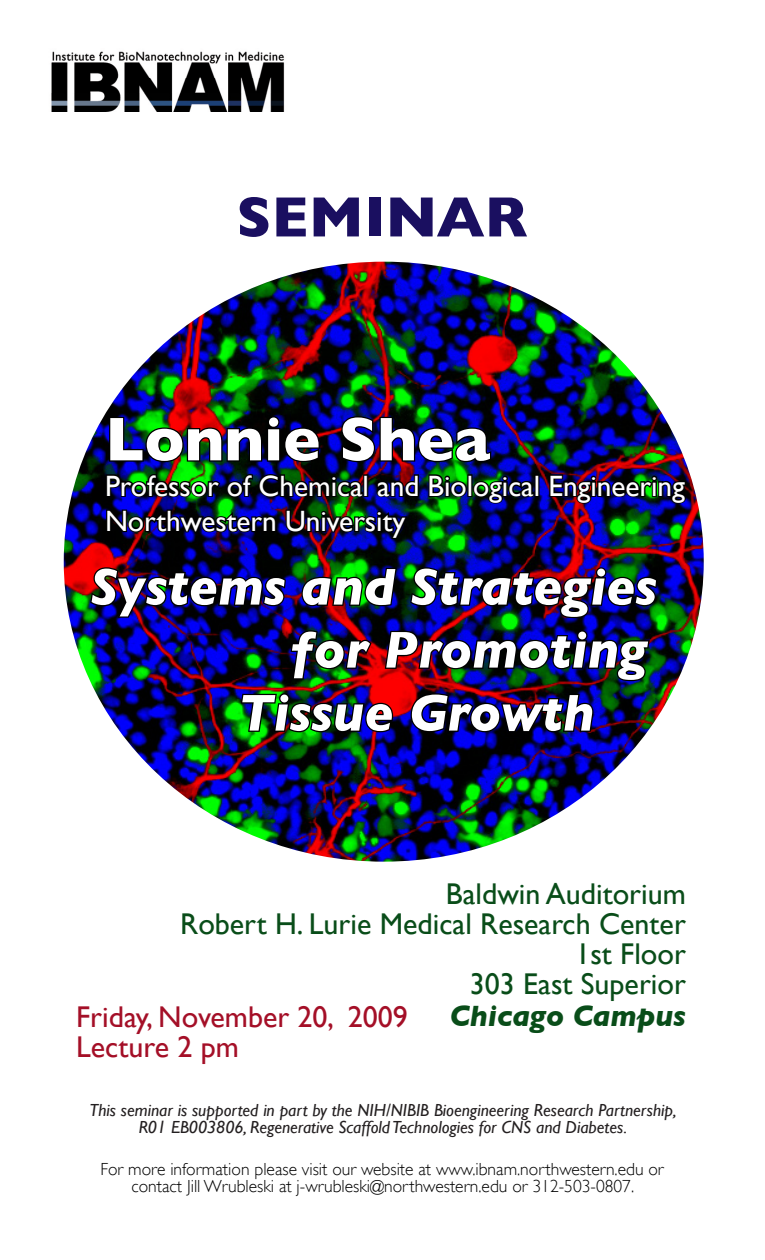
<style>
.page{position:relative;width:765px;height:1260px;background:#fff}
.page>*{position:absolute;margin:0;border:0;box-sizing:border-box;transform-origin:0 0}
.t1{font:700 62.5px "Gill Sans";color:#fff}
.t2{font:700 57.5px "Gill Sans";color:#1a0f60}
.t3{font:italic 700 52.5px "Gill Sans";color:#fff}
.t4{font:30px "Gill Sans";color:#094d19}
.t5{font:30px "Gill Sans";color:#a40f27}
.t6{font:italic 700 30px "Gill Sans";color:#094d19}
.t7{font:29.38px "Gill Sans";color:#fff}
.t8{font:italic 17.5px/17.5px "Gill Sans";color:#231f20;text-align:center}
.t9{font:300 17.5px "Gill Sans";color:#000}
</style>
<div class="page">
<img style="left:64px;top:262px;width:640px;height:600px">
<img style="left:51px;top:51px;width:234px;height:61px">
<svg style="left:108px;top:415px;width:213px;height:49px"></svg>
<svg style="left:340px;top:415px;width:153px;height:49px"></svg>
<svg style="left:105px;top:473px;width:260px;height:26px"></svg>
<div style="left:363px;top:474px;width:5px;height:23px;border:2px solid #000"></div>
<svg style="left:375px;top:473px;width:45px;height:26px"></svg>
<svg style="left:427px;top:472px;width:109px;height:33px"></svg>
<div style="left:534px;top:474px;width:6px;height:23px;border:2px solid #000"></div>
<svg style="left:548px;top:473px;width:140px;height:32px"></svg>
<svg style="left:105px;top:508px;width:173px;height:26px"></svg>
<svg style="left:284px;top:508px;width:125px;height:32px"></svg>
<svg style="left:89px;top:553px;width:570px;height:130px"></svg>
<svg style="left:239px;top:691px;width:155px;height:65px"></svg>
<svg style="left:409px;top:692px;width:186px;height:42px"></svg>
<p class="t2" style="left:236px;top:183px;width:293px">SEMINAR</p>
<p class="t1" style="left:105px;top:403px;width:386px">Lonnie Shea</p>
<p class="t7" style="left:105px;top:468px;width:581px">Professor of Chemical and Biological Engineering</p>
<p class="t7" style="left:105px;top:504px;width:302px">Northwestern University</p>
<p class="t3" style="left:91px;top:556px;width:568px">Systems and Strategies</p>
<p class="t3" style="left:291px;top:619px;width:358px">for Promoting</p>
<p class="t3" style="left:238px;top:682px;width:358px">Tissue Growth</p>
<p class="t4" style="left:446px;top:876px;width:242px">Baldwin Auditorium</p>
<p class="t4" style="left:180px;top:906px;width:507px">Robert H. Lurie Medical Research Center</p>
<p class="t4" style="left:575px;top:936px;width:112px">1st Floor</p>
<p class="t4" style="left:470px;top:966px;width:218px">303 East Superior</p>
<p class="t6" style="left:450px;top:999px;width:237px">Chicago Campus</p>
<p class="t5" style="left:76px;top:999px;width:333px">Friday, November 20, 2009</p>
<p class="t5" style="left:76px;top:1029px;width:164px">Lecture 2 pm</p>
<p class="t8" style="left:89px;top:1101px;width:589px">This seminar is supported in part by the NIH/NIBIB Bioengineering Research Partnership,<br>R01 EB003806, Regenerative Scaffold Technologies for CNS and Diabetes.</p>
<p class="t9" style="left:100px;top:1159px;width:565px">For more information please visit our website at www.ibnam.northwestern.edu or</p>
<p class="t9" style="left:132px;top:1176px;width:504px">contact Jill Wrubleski at j-wrubleski@northwestern.edu or 312-503-0807.</p>
</div>
